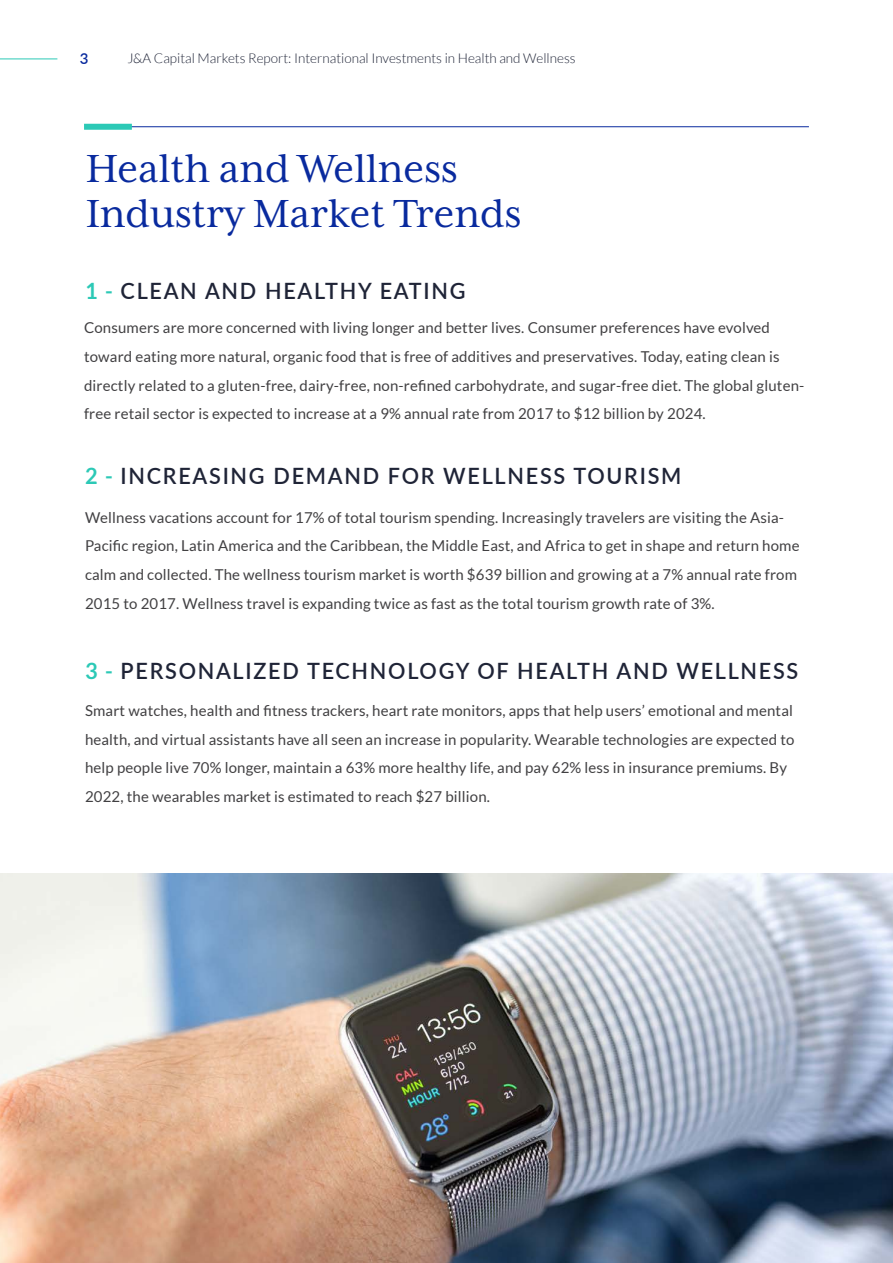
<style>
.page{position:relative;width:893px;height:1263px;background:#fff}
.page>*{position:absolute;margin:0;border:0;box-sizing:border-box;transform-origin:0 0}
.t1{font:45px/45.9px "Mrs Eaves XL Serif OT";color:#092a9e;scale:.96 1}
.t2{font:600 22.5px "Lato";letter-spacing:.08em;color:#1f2437;scale:.96 1}
.t3{font:15px/28.7px "Lato";letter-spacing:.01em;color:#414042}
.t4{font:600 15px "Lato";color:#092a9e}
.t5{font:300 13.5px "Lato";color:#1f2437}
.s1{font-weight:700;color:#2cc9b6}
</style>
<div class="page">
<hr style="left:108px;top:126px;width:701px;height:1px;background:#092a9e">
<div style="left:84px;top:124px;width:48px;height:6px;background:#2cc9b6"></div>
<img style="left:0;top:874px;width:893px;height:389px">
<hr style="left:0;top:59px;width:57px;height:1px;background:#2cc9b6">
<p class="t4" style="left:80px;top:48px;width:10px">3</p>
<p class="t5" style="left:128px;top:51px;width:450px">J&amp;A Capital Markets Report: International Investments in Health and Wellness</p>
<h1 class="t1" style="left:86px;top:145px;width:455px">Health and Wellness<br>Industry Market Trends</h1>
<h2 class="t2" style="left:85px;top:274px;width:398px"><span class="s1">1 -</span> CLEAN AND HEALTHY EATING</h2>
<p class="t3" style="left:84px;top:314px;width:722px">Consumers are more concerned with living longer and better lives. Consumer preferences have evolved toward eating more natural, organic food that is free of additives and preservatives. Today, eating clean is directly related to a gluten-free, dairy-free, non-refined carbohydrate, and sugar-free diet. The global gluten&shy;free retail sector is expected to increase at a 9% annual rate from 2017 to $12 billion by 2024.</p>
<h2 class="t2" style="left:85px;top:459px;width:623px"><span class="s1">2 -</span> INCREASING DEMAND FOR WELLNESS TOURISM</h2>
<p class="t3" style="left:85px;top:503px;width:716px">Wellness vacations account for 17% of total tourism spending. Increasingly travelers are visiting the Asia-Pacific region, Latin America and the Caribbean, the Middle East, and Africa to get in shape and return home calm and collected. The wellness tourism market is worth $639 billion and growing at a 7% annual rate from 2015 to 2017. Wellness travel is expanding twice as fast as the total tourism growth rate of 3%.</p>
<h2 class="t2" style="left:85px;top:655px;width:745px"><span class="s1">3 -</span> PERSONALIZED TECHNOLOGY OF HEALTH AND WELLNESS</h2>
<p class="t3" style="left:85px;top:696px;width:711px">Smart watches, health and fitness trackers, heart rate monitors, apps that help users’ emotional and mental health, and virtual assistants have all seen an increase in popularity. Wearable technologies are expected to help people live 70% longer, maintain a 63% more healthy life, and pay 62% less in insurance premiums. By 2022, the wearables market is estimated to reach $27 billion.</p>
</div>
